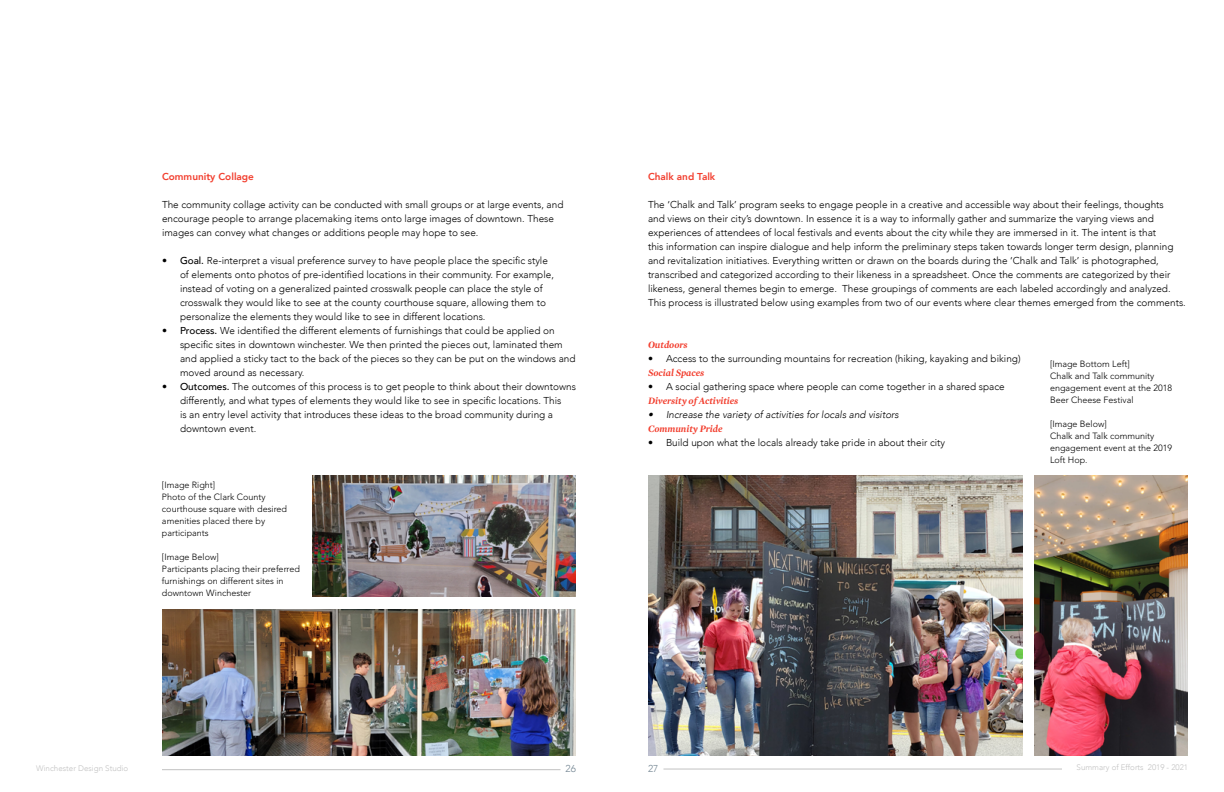
<style>
.page{position:relative;width:1224px;height:792px;background:#fff}
.page>*{position:absolute;margin:0;border:0;box-sizing:border-box;transform-origin:0 0}
.t1{font:300 10px/14px "Avenir";color:#000}
.t2{font:italic 700 10px "Mercury Display";color:#f23e2e}
.t3{font:italic 300 10px "Avenir";color:#000}
.t4{font:800 10px "Avenir";color:#f23e2e}
.t5{font:300 10px "Avenir";color:#738592}
.t6{font:300 9px/12px "Avenir LT Std";color:#000}
.t7{font:300 8px "Avenir";color:#c2c2c2}
.s1{font-weight:500}
</style>
<div class="page">
<hr style="left:663px;top:769px;width:399px;height:1px;background:#c2c2c2">
<hr style="left:162px;top:769px;width:399px;height:1px;background:#c2c2c2">
<img style="left:312px;top:475px;width:264px;height:121px">
<img style="left:162px;top:610px;width:414px;height:146px">
<img style="left:648px;top:475px;width:374px;height:281px">
<img style="left:1034px;top:475px;width:154px;height:281px">
<p class="t4" style="left:162px;top:169px;width:94px">Community Collage</p>
<p class="t1" style="left:162px;top:198px;width:403px">The community collage activity can be conducted with small groups or at large events, and encourage people to arrange placemaking items onto large images of downtown. These images can convey what changes or additions people may hope to see.</p>
<p class="t1" style="left:180px;top:254px;width:375px;text-indent:-18px"><span class="s1">• Goal.</span> Re-interpret a visual preference survey to have people place the specific style of elements onto photos of pre-identified locations in their community. For example, instead of voting on a generalized painted crosswalk people can place the style of crosswalk they would like to see at the county courthouse square, allowing them to personalize the elements they would like to see in different locations.</p>
<p class="t1" style="left:180px;top:324px;width:397px;text-indent:-18px"><span class="s1">• Process.</span> We identified the different elements of furnishings that could be applied on specific sites in downtown winchester. We then printed the pieces out, laminated them and applied a sticky tact to the back of the pieces so they can be put on the windows and moved around as necessary.</p>
<p class="t1" style="left:180px;top:380px;width:398px;text-indent:-18px"><span class="s1">• Outcomes.</span> The outcomes of this process is to get people to think about their downtowns differently, and what types of elements they would like to see in specific locations. This<br>is an entry level activity that introduces these ideas to the broad community during a downtown event.</p>
<p class="t6" style="left:162px;top:479px;width:127px">[Image Right]<br>Photo of the Clark County courthouse square with desired amenities placed there by participants</p>
<p class="t6" style="left:162px;top:551px;width:140px">[Image Below]<br>Participants placing their preferred furnishings on different sites in downtown Winchester</p>
<p class="t4" style="left:648px;top:169px;width:69px">Chalk and Talk</p>
<p class="t1" style="left:648px;top:198px;width:539px">The ‘Chalk and Talk’ program seeks to engage people in a creative and accessible way about their feelings, thoughts<br>and views on their city’s downtown. In essence it is a way to informally gather and summarize the varying views and experiences of attendees of local festivals and events about the city while they are immersed in it. The intent is that<br>this information can inspire dialogue and help inform the preliminary steps taken towards longer term design, planning and revitalization initiatives. Everything written or drawn on the boards during the ‘Chalk and Talk’ is photographed, transcribed and categorized according to their likeness in a spreadsheet. Once the comments are categorized by their likeness, general themes begin to emerge. These groupings of comments are each labeled accordingly and analyzed.<br>This process is illustrated below using examples from two of our events where clear themes emerged from the comments.</p>
<p class="t2" style="left:648px;top:338px;width:41px">Outdoors</p>
<p class="t1" style="left:648px;top:352px;width:374px">• Access to the surrounding mountains for recreation (hiking, kayaking and biking)</p>
<p class="t2" style="left:648px;top:366px;width:58px">Social Spaces</p>
<p class="t1" style="left:648px;top:380px;width:358px">• A social gathering space where people can come together in a shared space</p>
<p class="t2" style="left:648px;top:394px;width:92px">Diversity of Activities</p>
<p class="t3" style="left:648px;top:409px;width:252px">• Increase the variety of activities for locals and visitors</p>
<p class="t2" style="left:648px;top:422px;width:76px">Community Pride</p>
<p class="t1" style="left:648px;top:436px;width:299px">• Build upon what the locals already take pride in about their city</p>
<p class="t6" style="left:1050px;top:358px;width:124px">[Image Bottom Left]<br>Chalk and Talk community engagement event at the 2018<br>Beer Cheese Festival</p>
<p class="t6" style="left:1050px;top:418px;width:124px">[Image Below]<br>Chalk and Talk community engagement event at the 2019<br>Loft Hop.</p>
<p class="t7" style="left:36px;top:763px;width:94px">Winchester Design Studio</p>
<p class="t5" style="left:566px;top:763px;width:12px">26</p>
<p class="t5" style="left:648px;top:763px;width:12px">27</p>
<p class="t7" style="left:1077px;top:762px;width:113px">Summary of Efforts 2019 - 2021</p>
</div>
